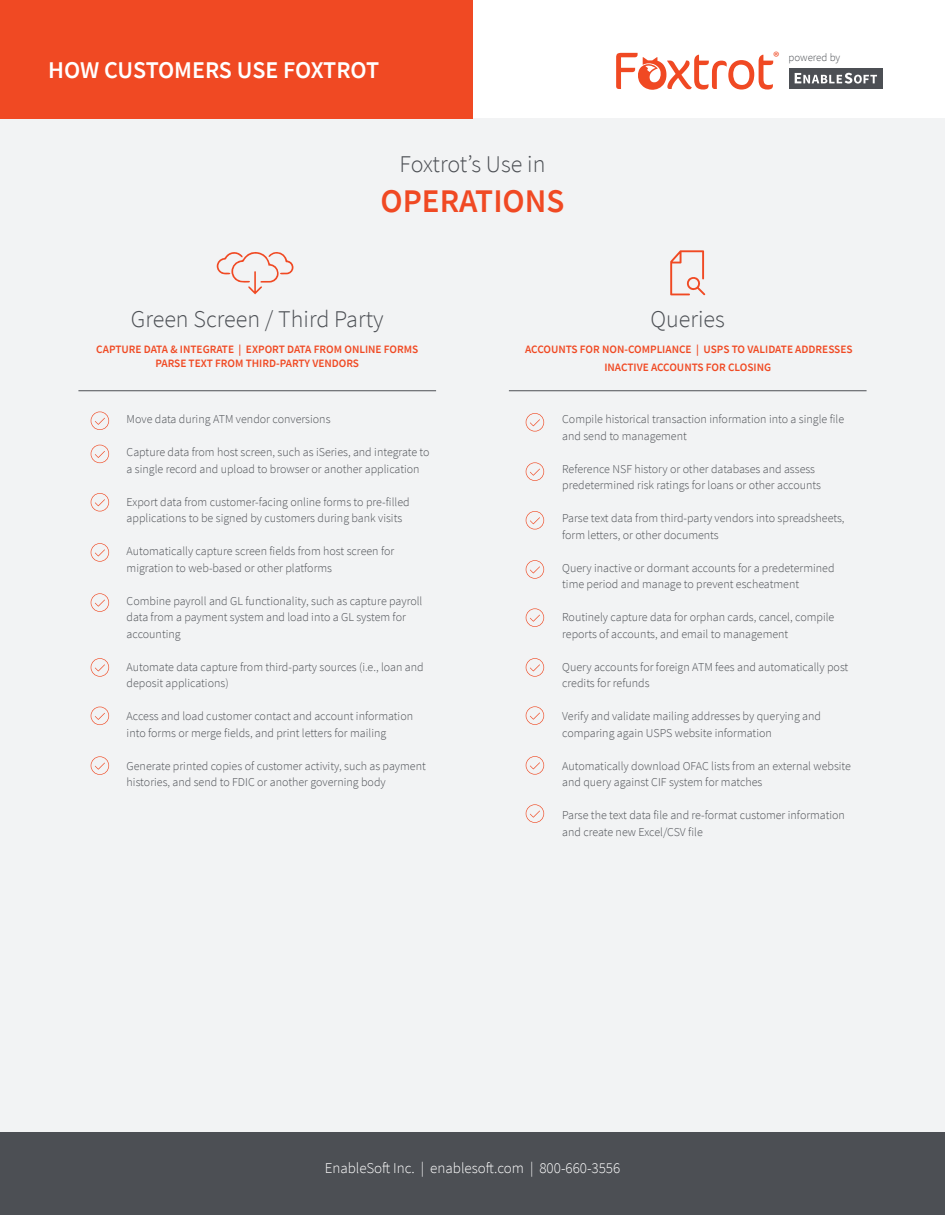
<style>
.page{position:relative;width:945px;height:1215px;background:#fff}
.page>*{position:absolute;margin:0;border:0;box-sizing:border-box;transform-origin:0 0}
.t1{font:600 33px "Source Sans Pro";color:#f04923}
.t2{font:300 24px "Source Sans Pro";color:#4c4f54}
.t3{font:600 24px "Source Sans Pro";letter-spacing:-.01em;color:#fff}
.t4{font:300 15px "Source Sans Pro";color:#fff}
.t5{font:300 12px/16.5px "Source Sans Pro";color:#4c4f54}
.t6{font:600 11.25px/15px "Source Sans Pro";color:#f04923;text-align:center}
.t7{font:300 10.95px "Source Sans Pro";color:#4c4f54}
.s1{font-family:"Myriad Pro";font-weight:400;font-size:15.15px;color:#f04923}
</style>
<div class="page">
<div style="left:0;top:118px;width:945px;height:1014px;background:#f2f3f4"></div>
<svg style="left:217px;top:252px;width:77px;height:42px"></svg>
<div style="left:0;top:1132px;width:945px;height:83px;background:#4c4f54"></div>
<svg style="left:91px;top:412px;width:18px;height:18px"></svg>
<svg style="left:91px;top:445px;width:18px;height:18px"></svg>
<svg style="left:91px;top:493px;width:18px;height:18px"></svg>
<svg style="left:91px;top:543px;width:18px;height:19px"></svg>
<svg style="left:91px;top:593px;width:18px;height:19px"></svg>
<svg style="left:91px;top:658px;width:18px;height:19px"></svg>
<svg style="left:91px;top:707px;width:18px;height:18px"></svg>
<svg style="left:91px;top:756px;width:18px;height:19px"></svg>
<svg style="left:526px;top:413px;width:18px;height:19px"></svg>
<svg style="left:526px;top:462px;width:18px;height:19px"></svg>
<svg style="left:526px;top:511px;width:18px;height:18px"></svg>
<svg style="left:526px;top:560px;width:18px;height:19px"></svg>
<svg style="left:526px;top:608px;width:18px;height:19px"></svg>
<svg style="left:526px;top:658px;width:18px;height:19px"></svg>
<svg style="left:526px;top:706px;width:18px;height:19px"></svg>
<svg style="left:526px;top:756px;width:18px;height:19px"></svg>
<svg style="left:526px;top:804px;width:18px;height:19px"></svg>
<div style="left:0;top:0;width:472px;height:118px;background:#f04923"></div>
<svg style="left:616px;top:53px;width:157px;height:37px"></svg>
<div style="left:789px;top:68px;width:94px;height:21px;background:#4c4f54"></div>
<svg style="left:795px;top:73px;width:82px;height:11px"></svg>
<hr style="left:78px;top:390px;width:358px;height:1px;background:#4c4f54">
<hr style="left:509px;top:390px;width:358px;height:1px;background:#4c4f54">
<svg style="left:670px;top:250px;width:35px;height:45px"></svg>
<h2 class="t3" style="left:48px;top:55px;width:333px">HOW CUSTOMERS USE FOXTROT</h2>
<h2 class="t2" style="left:400px;top:149px;width:147px">Foxtrot’s Use in</h2>
<h1 class="t1" style="left:380px;top:179px;width:186px">OPERATIONS</h1>
<p class="t7" style="left:773px;top:51px;width:69px"><span class="s1">®</span> powered by</p>
<h2 class="t2" style="left:131px;top:305px;width:254px">Green Screen / Third Party</h2>
<p class="t6" style="left:96px;top:341px;width:324px">CAPTURE DATA &amp; INTEGRATE | EXPORT DATA FROM ONLINE FORMS<br>PARSE TEXT FROM THIRD-PARTY VENDORS</p>
<p class="t5" style="left:127px;top:411px;width:205px">Move data during ATM vendor conversions</p>
<p class="t5" style="left:127px;top:444px;width:305px">Capture data from host screen, such as iSeries, and integrate to a single record and upload to browser or another application</p>
<p class="t5" style="left:127px;top:494px;width:285px">Export data from customer-facing online forms to pre-filled applications to be signed by customers during bank visits</p>
<p class="t5" style="left:127px;top:543px;width:269px">Automatically capture screen fields from host screen for migration to web-based or other platforms</p>
<p class="t5" style="left:127px;top:593px;width:297px">Combine payroll and GL functionality, such as capture payroll data from a payment system and load into a GL system for accounting</p>
<p class="t5" style="left:127px;top:659px;width:299px">Automate data capture from third-party sources (i.e., loan and deposit applications)</p>
<p class="t5" style="left:127px;top:708px;width:288px">Access and load customer contact and account information into forms or merge fields, and print letters for mailing</p>
<p class="t5" style="left:127px;top:758px;width:301px">Generate printed copies of customer activity, such as payment histories, and send to FDIC or another governing body</p>
<h2 class="t2" style="left:651px;top:305px;width:76px">Queries</h2>
<p class="t6" style="left:525px;top:340px;width:329px;line-height:18px">ACCOUNTS FOR NON-COMPLIANCE | USPS TO VALIDATE ADDRESSES<br>INACTIVE ACCOUNTS FOR CLOSING</p>
<p class="t5" style="left:562px;top:411px;width:284px">Compile historical transaction information into a single file and send to management</p>
<p class="t5" style="left:562px;top:461px;width:260px">Reference NSF history or other databases and assess predetermined risk ratings for loans or other accounts</p>
<p class="t5" style="left:562px;top:510px;width:284px">Parse text data from third-party vendors into spreadsheets, form letters, or other documents</p>
<p class="t5" style="left:562px;top:560px;width:274px">Query inactive or dormant accounts for a predetermined time period and manage to prevent escheatment</p>
<p class="t5" style="left:562px;top:609px;width:274px">Routinely capture data for orphan cards, cancel, compile reports of accounts, and email to management</p>
<p class="t5" style="left:562px;top:659px;width:288px">Query accounts for foreign ATM fees and automatically post credits for refunds</p>
<p class="t5" style="left:562px;top:708px;width:260px">Verify and validate mailing addresses by querying and comparing again USPS website information</p>
<p class="t5" style="left:562px;top:758px;width:290px">Automatically download OFAC lists from an external website and query against CIF system for matches</p>
<p class="t5" style="left:562px;top:807px;width:284px">Parse the text data file and re-format customer information and create new Excel/CSV file</p>
<p class="t4" style="left:325px;top:1159px;width:297px">EnableSoft Inc. | enablesoft.com | 800-660-3556</p>
</div>
